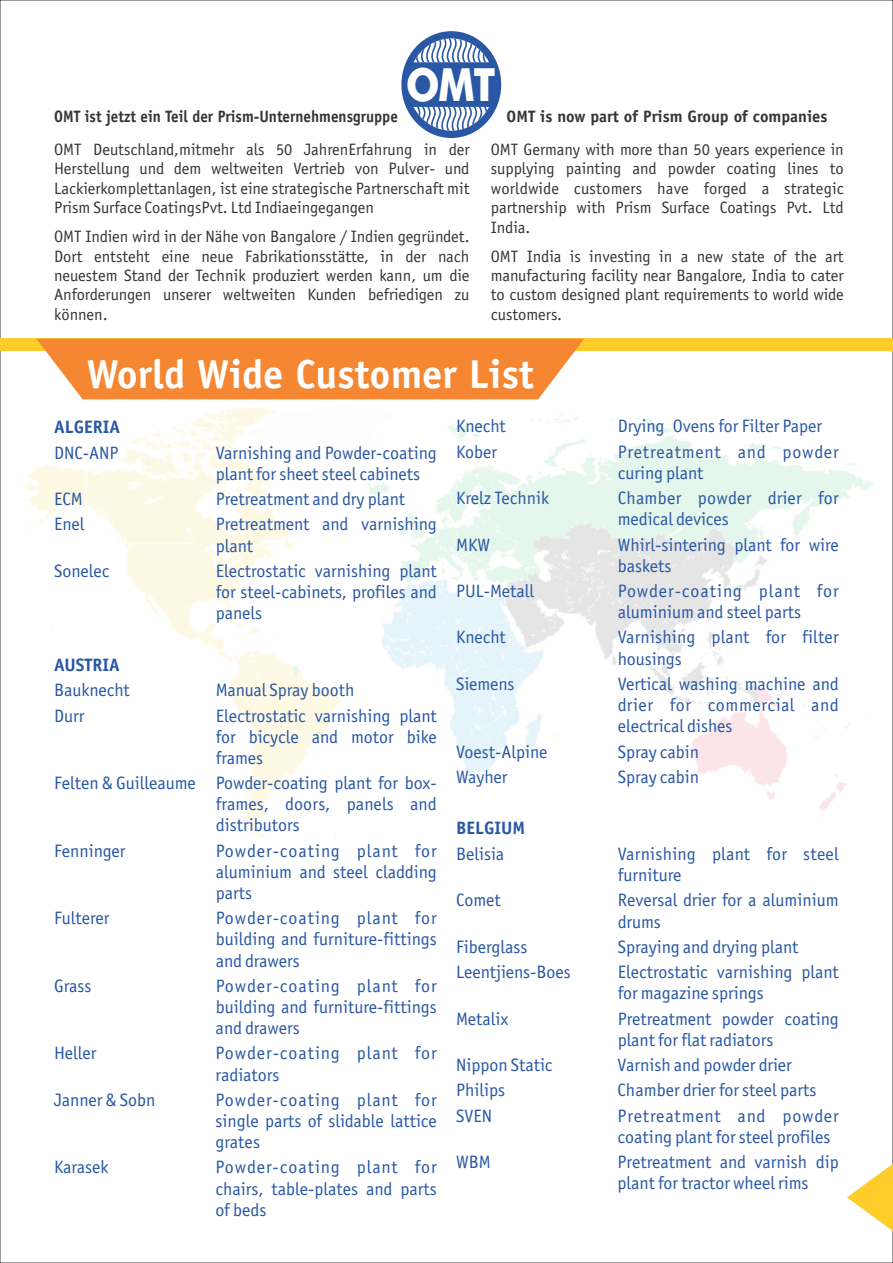
<style>
.page{position:relative;width:893px;height:1263px;background:#fff}
.page>*{position:absolute;margin:0;border:0;box-sizing:border-box;transform-origin:0 0}
.t1{font:700 45.75px "Futura BT";color:#fff;scale:.87 1}
.t2{font:700 40.5px "Officina Sans";color:#fff}
.t3{font:18px/21.1px "Officina Sans";color:#2957a3}
.t4{font:18px/21.1px "Officina Sans";letter-spacing:.03em;color:#2957a3}
.t5{font:18px/21.1px "Officina Sans";letter-spacing:.035em;color:#2957a3}
.t6{font:700 18px "Officina Sans";color:#2957a3}
.t7{font:16.5px/19.4px "Officina Sans";color:#383336;text-align:justify}
.t8{font:700 16.5px "Officina Sans";color:#383336;scale:.92 1}
.t9{font:700 16.5px "Officina Sans";color:#383336}
</style>
<div class="page">
<img style="left:22px;top:408px;width:852px;height:429px">
<div style="left:0;top:339px;width:893px;height:12px;background:#ffcc29"></div>
<svg style="left:37px;top:339px;width:547px;height:60px;background:#f59043"></svg>
<svg style="left:847px;top:1164px;width:46px;height:67px"></svg>
<div style="left:401px;top:31px;width:100px;height:107px;background:#2957a3;border-radius:50%"></div>
<svg style="left:414px;top:38px;width:75px;height:93px"></svg>
<h1 class="t1" style="left:406px;top:66px;width:105px">OMT</h1>
<p class="t8" style="left:54px;top:110px;width:375px">OMT ist jetzt ein Teil der Prism-Unternehmensgruppe</p>
<p class="t7" style="left:54px;top:141px;width:417px">OMT Deutschland,mitmehr als 50 JahrenErfahrung in der Herstellung und dem weltweiten Vertrieb von Pulver- und Lackierkomplettanlagen, ist eine strategische Partnerschaft mit Prism Surface CoatingsPvt. Ltd Indiaeingegangen</p>
<p class="t7" style="left:54px;top:228px;width:417px">OMT Indien wird in der Nähe von Bangalore / Indien gegründet.<br>Dort entsteht eine neue Fabrikationsstätte, in der nach neuestem Stand der Technik produziert werden kann, um die Anforderungen unserer weltweiten Kunden befriedigen zu können.</p>
<p class="t9" style="left:507px;top:110px;width:322px">OMT is now part of Prism Group of companies</p>
<p class="t7" style="left:491px;top:141px;width:355px">OMT Germany with more than 50 years experience in supplying painting and powder coating lines to worldwide customers have forged a strategic partnership with Prism Surface Coatings Pvt. Ltd India.</p>
<p class="t7" style="left:491px;top:248px;width:354px">OMT India is investing in a new state of the art manufacturing facility near Bangalore, India to cater to custom designed plant requirements to world wide customers.</p>
<h2 class="t2" style="left:87px;top:358px;width:449px">World Wide Customer List</h2>
<p class="t6" style="left:54px;top:420px;width:68px">ALGERIA</p>
<p class="t3" style="left:54px;top:444px;width:66px">DNC-ANP</p>
<p class="t3" style="left:216px;top:444px;width:223px">Varnishing and Powder-coating plant for sheet steel cabinets</p>
<p class="t3" style="left:54px;top:490px;width:30px">ECM</p>
<p class="t3" style="left:216px;top:490px;width:191px">Pretreatment and dry plant</p>
<p class="t3" style="left:54px;top:515px;width:32px">Enel</p>
<p class="t3" style="left:216px;top:515px;width:223px">Pretreatment and varnishing plant</p>
<p class="t3" style="left:54px;top:562px;width:57px">Sonelec</p>
<p class="t3" style="left:216px;top:562px;width:223px;text-align:justify">Electrostatic varnishing plant for steel-cabinets, profiles and panels</p>
<p class="t6" style="left:54px;top:657px;width:67px">AUSTRIA</p>
<p class="t3" style="left:54px;top:681px;width:77px">Bauknecht</p>
<p class="t3" style="left:216px;top:681px;width:140px">Manual Spray booth</p>
<p class="t3" style="left:54px;top:706px;width:32px">Durr</p>
<p class="t3" style="left:216px;top:706px;width:223px;text-align:justify">Electrostatic varnishing plant for bicycle and motor bike frames</p>
<p class="t3" style="left:216px;top:774px;width:223px;text-align:justify;text-indent:-162px">Felten &amp; Guilleaume Powder-coating plant for box&shy;frames, doors, panels and distributors</p>
<p class="t3" style="left:54px;top:842px;width:73px">Fenninger</p>
<p class="t3" style="left:216px;top:842px;width:223px;text-align:justify">Powder-coating plant for aluminium and steel cladding parts</p>
<p class="t3" style="left:54px;top:909px;width:57px">Fulterer</p>
<p class="t3" style="left:216px;top:909px;width:223px;text-align:justify">Powder-coating plant for building and furniture-fittings and drawers</p>
<p class="t3" style="left:54px;top:977px;width:39px">Grass</p>
<p class="t3" style="left:216px;top:977px;width:223px;text-align:justify">Powder-coating plant for building and furniture-fittings and drawers</p>
<p class="t3" style="left:54px;top:1044px;width:44px">Heller</p>
<p class="t5" style="left:216px;top:1044px;width:223px">Powder-coating plant for radiators</p>
<p class="t3" style="left:54px;top:1091px;width:103px">Janner &amp; Sobn</p>
<p class="t3" style="left:216px;top:1091px;width:223px;text-align:justify">Powder-coating plant for single parts of slidable lattice grates</p>
<p class="t3" style="left:54px;top:1158px;width:56px">Karasek</p>
<p class="t3" style="left:216px;top:1158px;width:223px;text-align:justify">Powder-coating plant for chairs, table-plates and parts of beds</p>
<p class="t3" style="left:456px;top:417px;width:51px">Knecht</p>
<p class="t3" style="left:618px;top:417px;width:206px">Drying Ovens for Filter Paper</p>
<p class="t3" style="left:456px;top:443px;width:43px">Kober</p>
<p class="t4" style="left:618px;top:443px;width:223px">Pretreatment and powder curing plant</p>
<p class="t3" style="left:456px;top:489px;width:94px">Krelz Technik</p>
<p class="t3" style="left:618px;top:489px;width:223px">Chamber powder drier for medical devices</p>
<p class="t3" style="left:456px;top:535px;width:36px">MKW</p>
<p class="t3" style="left:618px;top:535px;width:223px">Whirl-sintering plant for wire baskets</p>
<p class="t3" style="left:456px;top:582px;width:80px">PUL-Metall</p>
<p class="t3" style="left:618px;top:582px;width:223px">Powder-coating plant for aluminium and steel parts</p>
<p class="t3" style="left:456px;top:628px;width:51px">Knecht</p>
<p class="t3" style="left:618px;top:628px;width:223px">Varnishing plant for filter housings</p>
<p class="t3" style="left:456px;top:675px;width:60px">Siemens</p>
<p class="t3" style="left:618px;top:675px;width:223px;text-align:justify">Vertical washing machine and drier for commercial and electrical dishes</p>
<p class="t3" style="left:456px;top:742px;width:93px">Voest-Alpine</p>
<p class="t3" style="left:618px;top:742px;width:83px">Spray cabin</p>
<p class="t3" style="left:456px;top:768px;width:53px">Wayher</p>
<p class="t3" style="left:618px;top:768px;width:83px">Spray cabin</p>
<p class="t6" style="left:456px;top:821px;width:70px">BELGIUM</p>
<p class="t3" style="left:456px;top:845px;width:50px">Belisia</p>
<p class="t3" style="left:618px;top:845px;width:223px">Varnishing plant for steel furniture</p>
<p class="t3" style="left:456px;top:891px;width:46px">Comet</p>
<p class="t3" style="left:618px;top:891px;width:223px">Reversal drier for a aluminium drums</p>
<p class="t3" style="left:456px;top:938px;width:73px">Fiberglass</p>
<p class="t3" style="left:618px;top:938px;width:182px">Spraying and drying plant</p>
<p class="t3" style="left:456px;top:963px;width:116px">Leentjiens-Boes</p>
<p class="t3" style="left:618px;top:963px;width:223px">Electrostatic varnishing plant for magazine springs</p>
<p class="t3" style="left:456px;top:1009px;width:54px">Metalix</p>
<p class="t3" style="left:618px;top:1009px;width:223px">Pretreatment powder coating plant for flat radiators</p>
<p class="t3" style="left:456px;top:1056px;width:98px">Nippon Static</p>
<p class="t3" style="left:618px;top:1056px;width:176px">Varnish and powder drier</p>
<p class="t3" style="left:456px;top:1081px;width:51px">Philips</p>
<p class="t3" style="left:618px;top:1081px;width:200px">Chamber drier for steel parts</p>
<p class="t3" style="left:456px;top:1107px;width:37px">SVEN</p>
<p class="t3" style="left:618px;top:1107px;width:223px">Pretreatment and powder coating plant for steel profiles</p>
<p class="t3" style="left:456px;top:1153px;width:36px">WBM</p>
<p class="t3" style="left:618px;top:1153px;width:223px">Pretreatment and varnish dip plant for tractor wheel rims</p>
</div>
